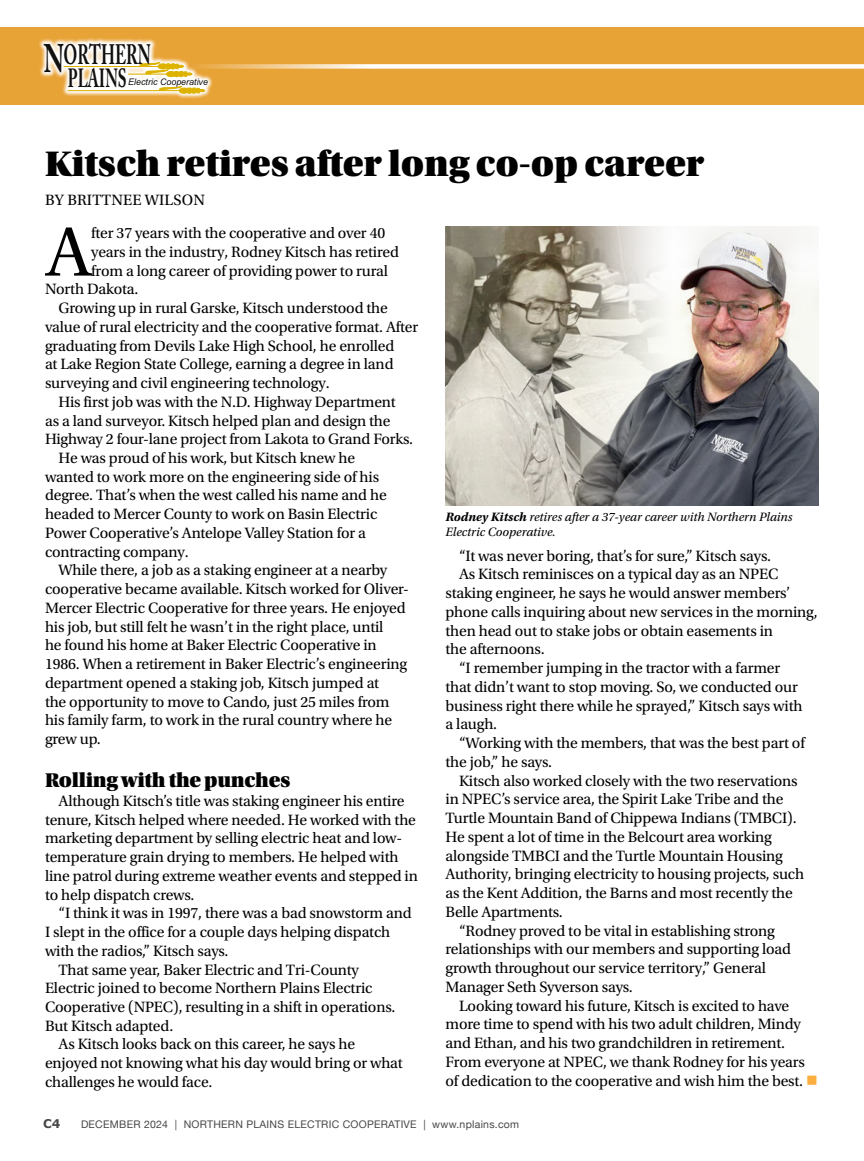
<style>
.page{position:relative;width:864px;height:1161px;background:#fff}
.page>*{position:absolute;margin:0;border:0;box-sizing:border-box;transform-origin:0 0}
.t1{font:73.2px "Utopia Std";color:#000}
.t2{font:37.5px "Utopia Std Black Headline";color:#000}
.t3{font:700 27.9px "Adobe Caslon Pro";letter-spacing:-.005em;color:#11100e;scale:.58 1}
.t4{font:700 26.1px "Adobe Caslon Pro";color:#11100e;scale:.59 1}
.t5{font:21px "Utopia Std Black Headline";letter-spacing:-.01em;color:#000}
.t6{font:15.75px/18.8px "Utopia Std";letter-spacing:-.01em;color:#000}
.t7{font:15.75px "Utopia Std";letter-spacing:.01em;color:#000}
.t8{font:italic 12.75px/15px "Utopia Std";color:#000}
.t9{font:700 12px "Verdana";color:#474747}
.t10{font:10.5px "Helvetica Neue";letter-spacing:.025em;color:#474747}
.t11{font:italic 9.15px "Arial Narrow";color:#11100e;scale:1.19 1}
.s1{font-size:39.6px}
.s2{font-weight:700}
.s3{color:#fcaf3f}
</style>
<div class="page">
<img style="left:774px;top:226px;width:45px;height:279px">
<img style="left:446px;top:226px;width:328px;height:279px">
<div style="left:0;top:28px;width:864px;height:77px;background:#e8a337"></div>
<svg style="left:213px;top:64px;width:651px;height:5px;background:#faecd7"></svg>
<svg style="left:39px;top:38px;width:174px;height:61px"></svg>
<hr style="left:64px;top:66px;width:95px;height:1px;background:#ddb300">
<hr style="left:128px;top:74px;width:40px;height:1px;background:#ddb300">
<hr style="left:68px;top:90px;width:114px;height:1px;background:#ddb300">
<svg style="left:139px;top:62px;width:53px;height:15px"></svg>
<svg style="left:158px;top:86px;width:47px;height:8px"></svg>
<h3 class="t3" style="left:44px;top:38px;width:186px"><span class="s1">N</span>ORTHERN</h3>
<h3 class="t4" style="left:68px;top:63px;width:102px">PLAINS</h3>
<p class="t11" style="left:128px;top:76px;width:69px">Electric Cooperative</p>
<h2 class="t2" style="left:45px;top:144px;width:661px">Kitsch retires after long co-op career</h2>
<p class="t7" style="left:45px;top:191px;width:162px">BY BRITTNEE WILSON</p>
<h1 class="t1" style="left:46px;top:212px;width:48px">A</h1>
<p class="t6" style="left:91px;top:224px;width:296px">fter 37 years with the cooperative and over 40</p>
<p class="t6" style="left:91px;top:243px;width:309px">years in the industry, Rodney Kitsch has retired</p>
<p class="t6" style="left:91px;top:261px;width:298px">from a long career of providing power to rural</p>
<p class="t6" style="left:45px;top:280px;width:95px">North Dakota.</p>
<p class="t6" style="left:58px;top:299px;width:331px">Growing up in rural Garske, Kitsch understood the</p>
<p class="t6" style="left:45px;top:318px;width:375px">value of rural electricity and the cooperative format. After</p>
<p class="t6" style="left:45px;top:336px;width:351px">graduating from Devils Lake High School, he enrolled</p>
<p class="t6" style="left:45px;top:355px;width:350px">at Lake Region State College, earning a degree in land</p>
<p class="t6" style="left:45px;top:374px;width:286px">surveying and civil engineering technology.</p>
<p class="t6" style="left:58px;top:393px;width:339px">His first job was with the N.D. Highway Department</p>
<p class="t6" style="left:45px;top:411px;width:347px">as a land surveyor. Kitsch helped plan and design the</p>
<p class="t6" style="left:45px;top:430px;width:370px">Highway 2 four-lane project from Lakota to Grand Forks.</p>
<p class="t6" style="left:58px;top:449px;width:298px">He was proud of his work, but Kitsch knew he</p>
<p class="t6" style="left:45px;top:468px;width:336px">wanted to work more on the engineering side of his</p>
<p class="t6" style="left:45px;top:486px;width:343px">degree. That’s when the west called his name and he</p>
<p class="t6" style="left:45px;top:505px;width:334px">headed to Mercer County to work on Basin Electric</p>
<p class="t6" style="left:45px;top:524px;width:323px">Power Cooperative’s Antelope Valley Station for a</p>
<p class="t6" style="left:45px;top:543px;width:145px">contracting company.</p>
<p class="t6" style="left:58px;top:561px;width:330px">While there, a job as a staking engineer at a nearby</p>
<p class="t6" style="left:45px;top:580px;width:366px">cooperative became available. Kitsch worked for Oliver-</p>
<p class="t6" style="left:45px;top:599px;width:362px">Mercer Electric Cooperative for three years. He enjoyed</p>
<p class="t6" style="left:45px;top:617px;width:340px">his job, but still felt he wasn’t in the right place, until</p>
<p class="t6" style="left:45px;top:636px;width:333px">he found his home at Baker Electric Cooperative in</p>
<p class="t6" style="left:45px;top:655px;width:364px">1986. When a retirement in Baker Electric’s engineering</p>
<p class="t6" style="left:45px;top:674px;width:336px">department opened a staking job, Kitsch jumped at</p>
<p class="t6" style="left:45px;top:692px;width:346px">the opportunity to move to Cando, just 25 miles from</p>
<p class="t6" style="left:45px;top:711px;width:349px">his family farm, to work in the rural country where he</p>
<p class="t6" style="left:45px;top:730px;width:57px">grew up.</p>
<h3 class="t5" style="left:45px;top:769px;width:247px">Rolling with the punches</h3>
<p class="t6" style="left:45px;top:792px;width:374px;text-indent:13px">Although Kitsch’s title was staking engineer his entire tenure, Kitsch helped where needed. He worked with the marketing department by selling electric heat and low&shy;temperature grain drying to members. He helped with line patrol during extreme weather events and stepped in to help dispatch crews.</p>
<p class="t6" style="left:58px;top:904px;width:355px">“I think it was in 1997, there was a bad snowstorm and</p>
<p class="t6" style="left:45px;top:923px;width:347px">I slept in the office for a couple days helping dispatch</p>
<p class="t6" style="left:45px;top:942px;width:185px">with the radios,” Kitsch says.</p>
<p class="t6" style="left:58px;top:960px;width:302px">That same year, Baker Electric and Tri-County</p>
<p class="t6" style="left:45px;top:979px;width:329px">Electric joined to become Northern Plains Electric</p>
<p class="t6" style="left:45px;top:998px;width:352px">Cooperative (NPEC), resulting in a shift in operations.</p>
<p class="t6" style="left:45px;top:1017px;width:130px">But Kitsch adapted.</p>
<p class="t6" style="left:58px;top:1035px;width:298px">As Kitsch looks back on this career, he says he</p>
<p class="t6" style="left:45px;top:1054px;width:359px">enjoyed not knowing what his day would bring or what</p>
<p class="t6" style="left:45px;top:1073px;width:169px">challenges he would face.</p>
<p class="t8" style="left:446px;top:509px;width:349px"><span class="s2">Rodney Kitsch</span> retires after a 37-year career with Northern Plains<br>Electric Cooperative.</p>
<p class="t6" style="left:459px;top:547px;width:314px">“It was never boring, that’s for sure,” Kitsch says.</p>
<p class="t6" style="left:459px;top:565px;width:321px">As Kitsch reminisces on a typical day as an NPEC</p>
<p class="t6" style="left:446px;top:584px;width:346px">staking engineer, he says he would answer members’</p>
<p class="t6" style="left:446px;top:603px;width:374px">phone calls inquiring about new services in the morning,</p>
<p class="t6" style="left:446px;top:622px;width:329px">then head out to stake jobs or obtain easements in</p>
<p class="t6" style="left:446px;top:640px;width:101px">the afternoons.</p>
<p class="t6" style="left:459px;top:659px;width:323px">“I remember jumping in the tractor with a farmer</p>
<p class="t6" style="left:446px;top:678px;width:354px">that didn’t want to stop moving. So, we conducted our</p>
<p class="t6" style="left:446px;top:696px;width:359px">business right there while he sprayed,” Kitsch says with</p>
<p class="t6" style="left:446px;top:715px;width:53px">a laugh.</p>
<p class="t6" style="left:459px;top:734px;width:347px">“Working with the members, that was the best part of</p>
<p class="t6" style="left:446px;top:753px;width:108px">the job,” he says.</p>
<p class="t6" style="left:459px;top:771px;width:340px">Kitsch also worked closely with the two reservations</p>
<p class="t6" style="left:446px;top:790px;width:339px">in NPEC’s service area, the Spirit Lake Tribe and the</p>
<p class="t6" style="left:446px;top:809px;width:353px">Turtle Mountain Band of Chippewa Indians (TMBCI).</p>
<p class="t6" style="left:446px;top:828px;width:328px">He spent a lot of time in the Belcourt area working</p>
<p class="t6" style="left:446px;top:846px;width:339px">alongside TMBCI and the Turtle Mountain Housing</p>
<p class="t6" style="left:446px;top:865px;width:360px">Authority, bringing electricity to housing projects, such</p>
<p class="t6" style="left:446px;top:884px;width:349px">as the Kent Addition, the Barns and most recently the</p>
<p class="t6" style="left:446px;top:903px;width:119px">Belle Apartments.</p>
<p class="t6" style="left:459px;top:921px;width:317px">“Rodney proved to be vital in establishing strong</p>
<p class="t6" style="left:446px;top:940px;width:347px">relationships with our members and supporting load</p>
<p class="t6" style="left:446px;top:959px;width:322px">growth throughout our service territory,” General</p>
<p class="t6" style="left:446px;top:978px;width:189px">Manager Seth Syverson says.</p>
<p class="t6" style="left:459px;top:996px;width:332px">Looking toward his future, Kitsch is excited to have</p>
<p class="t6" style="left:446px;top:1015px;width:357px">more time to spend with his two adult children, Mindy</p>
<p class="t6" style="left:446px;top:1034px;width:341px">and Ethan, and his two grandchildren in retirement.</p>
<p class="t6" style="left:446px;top:1053px;width:361px">From everyone at NPEC, we thank Rodney for his years</p>
<p class="t6" style="left:446px;top:1071px;width:374px">of dedication to the cooperative and wish him the best. <span class="s3">■</span></p>
<p class="t9" style="left:43px;top:1115px;width:19px">C4</p>
<p class="t10" style="left:81px;top:1116px;width:440px">DECEMBER 2024 | NORTHERN PLAINS ELECTRIC COOPERATIVE | www.nplains.com</p>
</div>
